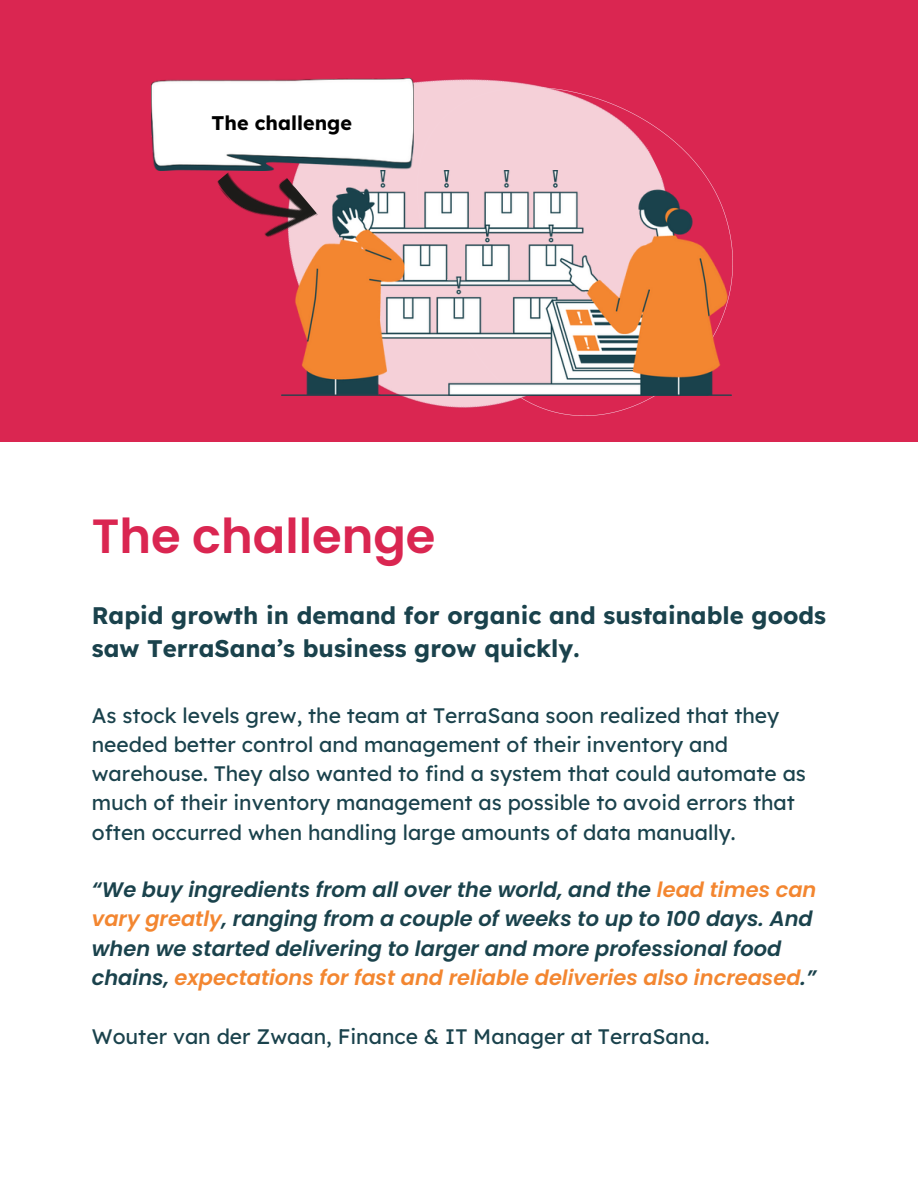
<style>
.page{position:relative;width:918px;height:1188px;background:#fff}
.page>*{position:absolute;margin:0;border:0;box-sizing:border-box;transform-origin:0 0}
.t1{font:600 48px "Poppins";color:#da2651}
.t2{font:700 24px/32.7px "Lexend";color:#1a424c}
.t3{font:21px/29.2px "Lexend";color:#1a424c}
.t4{font:italic 600 21px/29.2px "Poppins";color:#1a424c}
.t5{font:700 19.8px "Lexend";color:#000}
.s1{color:#f38630}
</style>
<div class="page">
<div style="left:0;top:0;width:918px;height:442px;background:#da2651"></div>
<img style="left:281px;top:79px;width:442px;height:337px">
<img style="left:151px;top:78px;width:262px;height:93px">
<img style="left:215px;top:146px;width:103px;height:106px">
<img style="left:282px;top:170px;width:450px;height:225px">
<p class="t5" style="left:212px;top:110px;width:142px">The challenge</p>
<p class="t1" style="left:92px;top:502px;width:345px">The challenge</p>
<p class="t2" style="left:92px;top:599px;width:736px">Rapid growth in demand for organic and sustainable goods saw TerraSana’s business grow quickly.</p>
<p class="t3" style="left:92px;top:700px;width:716px">As stock levels grew, the team at TerraSana soon realized that they needed better control and management of their inventory and warehouse. They also wanted to find a system that could automate as much of their inventory management as possible to avoid errors that often occurred when handling large amounts of data manually.</p>
<p class="t4" style="left:92px;top:875px;width:726px">“We buy ingredients from all over the world, and the <span class="s1">lead times can vary greatly</span>, ranging from a couple of weeks to up to 100 days. And when we started delivering to larger and more professional food chains, <span class="s1">expectations for fast and reliable deliveries also increased</span>.”</p>
<p class="t3" style="left:92px;top:1022px;width:619px">Wouter van der Zwaan, Finance &amp; IT Manager at TerraSana.</p>
</div>
